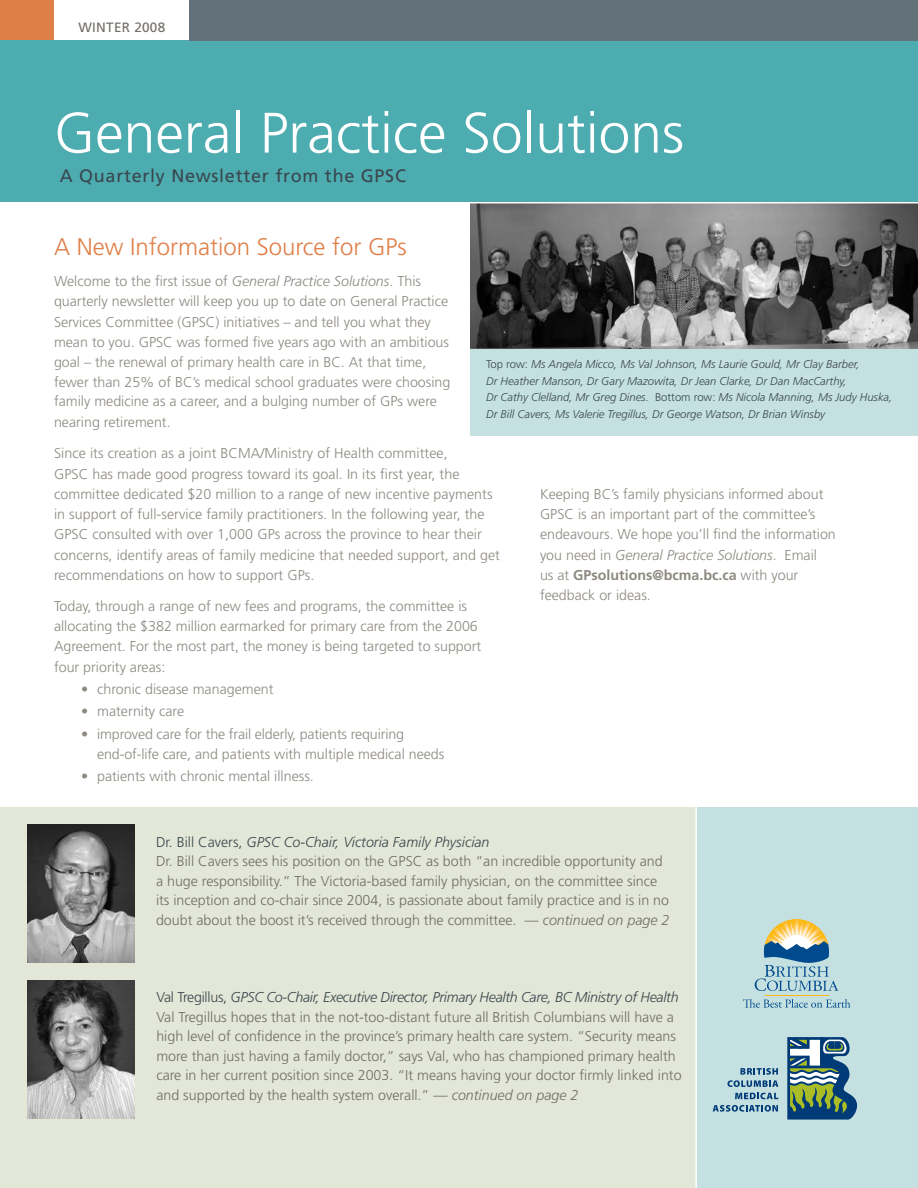
<style>
.page{position:relative;width:918px;height:1188px;background:#fff}
.page>*{position:absolute;margin:0;border:0;box-sizing:border-box;transform-origin:0 0}
.t1{font:300 57px "Frutiger";color:#fff}
.t2{font:300 24px "Frutiger";color:#df7f48}
.t3{font:18px "Frutiger";letter-spacing:.04em;color:#39464e}
.t4{font:300 14.25px/20.2px "Frutiger";color:#8d8981}
.t5{font:300 14.25px/19.5px "Frutiger";color:#716d67}
.t6{font:13.5px "Frutiger";letter-spacing:.02em;color:#716d67}
.t7{font:italic 300 11.25px/16.5px "Frutiger";color:#39464e}
.s1{font-style:italic}
.s2{font-style:normal}
.s3{font-weight:700}
.s4{color:#39464e}
.s5{font-style:italic;color:#39464e}
</style>
<div class="page">
<img style="left:470px;top:203px;width:448px;height:146px">
<div style="left:0;top:40px;width:918px;height:163px;background:#4dacaf"></div>
<div style="left:0;top:807px;width:918px;height:381px;background:#e3e7d7"></div>
<div style="left:696px;top:807px;width:222px;height:381px;background:#c5e0e0"></div>
<div style="left:0;top:0;width:54px;height:40px;background:#df7f48"></div>
<div style="left:189px;top:0;width:729px;height:40px;background:#63717a"></div>
<div style="left:470px;top:349px;width:448px;height:87px;background:#c5e0e0"></div>
<svg style="left:713px;top:1105px;width:65px;height:7px"></svg>
<svg style="left:735px;top:1093px;width:43px;height:6px"></svg>
<svg style="left:727px;top:1068px;width:51px;height:19px"></svg>
<svg style="left:787px;top:1037px;width:70px;height:83px;background:#60868a"></svg>
<hr style="left:765px;top:995px;width:64px;height:1px;background:#fdb813">
<svg style="left:755px;top:919px;width:83px;height:72px"></svg>
<svg style="left:743px;top:999px;width:107px;height:9px"></svg>
<hr style="left:695px;top:787px;width:2px;height:401px;background:#fff">
<img style="left:27px;top:824px;width:107px;height:139px">
<img style="left:27px;top:980px;width:107px;height:139px">
<hr style="left:0;top:202px;width:918px;height:1px;background:#fff">
<p class="t6" style="left:78px;top:20px;width:88px">WINTER 2008</p>
<h1 class="t1" style="left:54px;top:101px;width:632px">General Practice Solutions</h1>
<p class="t3" style="left:60px;top:165px;width:348px">A Quarterly Newsletter from the GPSC</p>
<h2 class="t2" style="left:54px;top:233px;width:354px">A New Information Source for GPs</h2>
<p class="t4" style="left:54px;top:271px;width:398px">Welcome to the first issue of <span class="s1">General Practice Solutions</span>. This quarterly newsletter will keep you up to date on General Practice Services Committee (GPSC) initiatives – and tell you what they mean to you. GPSC was formed five years ago with an ambitious goal – the renewal of primary health care in BC. At that time, fewer than 25% of BC’s medical school graduates were choosing family medicine as a career, and a bulging number of GPs were</p>
<p class="t4" style="left:54px;top:407px;width:395px;line-height:31px">nearing retirement.<br>Since its creation as a joint BCMA/Ministry of Health committee,</p>
<p class="t4" style="left:54px;top:463px;width:448px">GPSC has made good progress toward its goal. In its first year, the committee dedicated $20 million to a range of new incentive payments in support of full-service family practitioners. In the following year, the GPSC consulted with over 1,000 GPs across the province to hear their concerns, identify areas of family medicine that needed support, and get recommendations on how to support GPs.</p>
<p class="t4" style="left:54px;top:596px;width:429px">Today, through a range of new fees and programs, the committee is allocating the $382 million earmarked for primary care from the 2006<br>Agreement. For the most part, the money is being targeted to support four priority areas:</p>
<p class="t4" style="left:81px;top:679px;width:194px">• chronic disease management</p>
<p class="t4" style="left:81px;top:701px;width:105px">• maternity care</p>
<p class="t4" style="left:97px;top:724px;width:349px;text-indent:-16px">• improved care for the frail elderly, patients requiring end-of-life care, and patients with multiple medical needs</p>
<p class="t4" style="left:81px;top:766px;width:234px">• patients with chronic mental illness.</p>
<p class="t7" style="left:486px;top:356px;width:408px"><span class="s2">Top row:</span> Ms Angela Micco, Ms Val Johnson, Ms Laurie Gould, Mr Clay Barber,<br>Dr Heather Manson, Dr Gary Mazowita, Dr Jean Clarke, Dr Dan MacCarthy,<br>Dr Cathy Clelland, Mr Greg Dines. <span class="s2">Bottom row:</span> Ms Nicola Manning, Ms Judy Huska, Dr Bill Cavers, Ms Valerie Tregillus, Dr George Watson, Dr Brian Winsby</p>
<p class="t4" style="left:540px;top:484px;width:297px">Keeping BC’s family physicians informed about GPSC is an important part of the committee’s endeavours. We hope you’ll find the information you need in <span class="s1">General Practice Solutions</span>. Email<br>us at <span class="s3">GPsolutions@bcma.bc.ca</span> with your feedback or ideas.</p>
<p class="t5" style="left:156px;top:832px;width:515px"><span class="s4">Dr. Bill Cavers,</span> <span class="s5">GPSC Co-Chair, Victoria Family Physician<br></span>Dr. Bill Cavers sees his position on the GPSC as both “an incredible opportunity and a huge responsibility.” The Victoria-based family physician, on the committee since its inception and co-chair since 2004, is passionate about family practice and is in no doubt about the boost it’s received through the committee. — <span class="s1">continued on page 2</span></p>
<p class="t5" style="left:156px;top:987px;width:527px"><span class="s4">Val Tregillus,</span> <span class="s5">GPSC Co-Chair, Executive Director, Primary Health Care, BC Ministry of Health </span>Val Tregillus hopes that in the not-too-distant future all British Columbians will have a high level of confidence in the province’s primary health care system. “Security means more than just having a family doctor,” says Val, who has championed primary health care in her current position since 2003. “It means having your doctor firmly linked into and supported by the health system overall.” — <span class="s1">continued on page 2</span></p>
</div>
